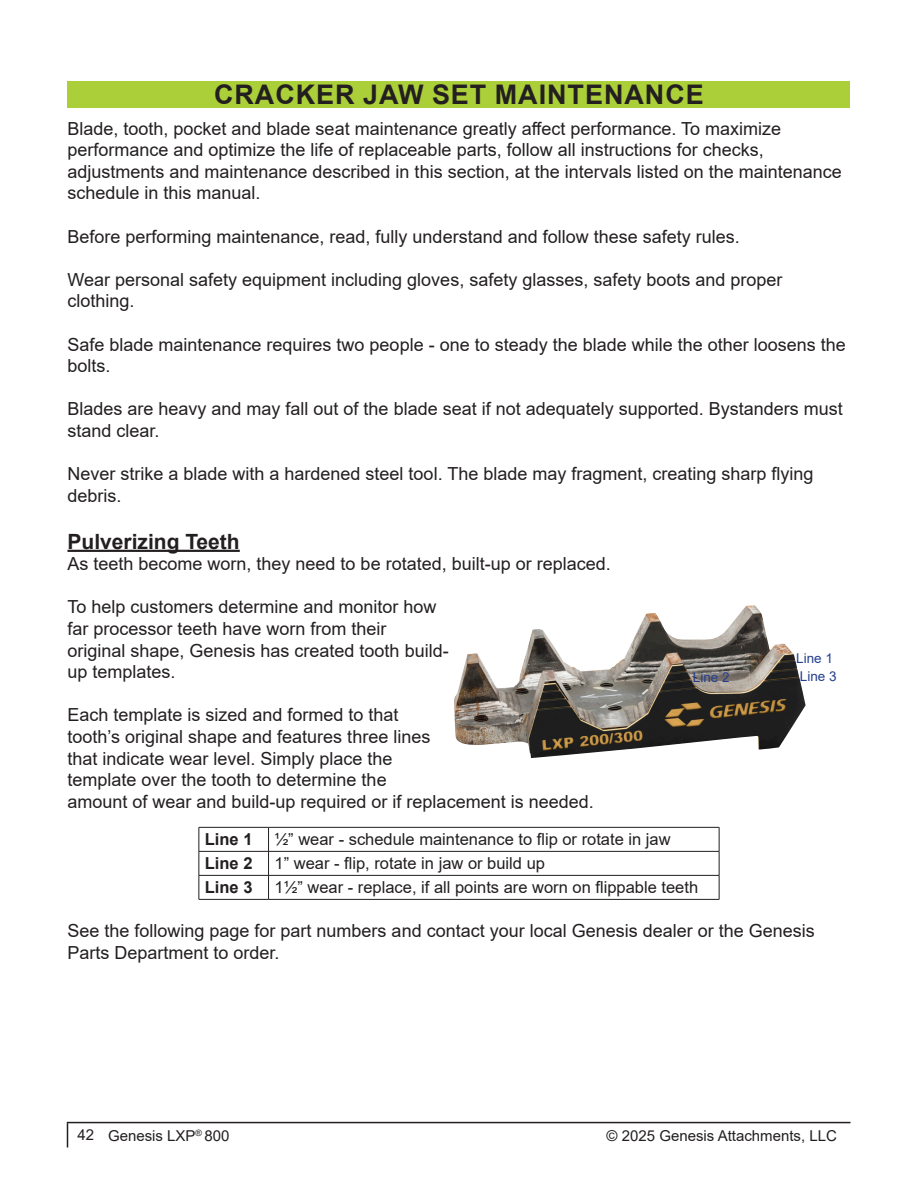
<style>
.page{position:relative;width:918px;height:1188px;background:#fff}
.page>*{position:absolute;margin:0;border:0;box-sizing:border-box;transform-origin:0 0}
.Section_Headings{font:700 27px "Arial";letter-spacing:.035em;color:#231f20}
.Paragraph_Headings{font:700 21px "Arial";color:#231f20}
.General_Paragraph_Style{font:18px/21.6px "Arial";color:#231f20}
.t1{font:16.5px "Arial";color:#231f20}
.t2{font:700 16.5px "Arial";color:#231f20}
.t3{font:15px "Arial";color:#231f20}
.t4{font:13.5px "Arial";color:#253f8e}
</style>
<div class="page">
<svg style="left:67px;top:1123px;width:1px;height:25px"></svg>
<hr style="left:67px;top:1122px;width:783px;height:1px;background:#231f20">
<div style="left:68px;top:81px;width:782px;height:27px;background:#abcf38"></div>
<hr style="left:68px;top:550px;width:172px;height:2px;background:#231f20">
<img style="left:454px;top:605px;width:352px;height:153px">
<hr style="left:199px;top:827px;width:70px;height:1px;background:#231f20">
<hr style="left:269px;top:827px;width:450px;height:1px;background:#231f20">
<hr style="left:199px;top:851px;width:70px;height:1px;background:#231f20">
<hr style="left:269px;top:851px;width:450px;height:1px;background:#231f20">
<hr style="left:199px;top:875px;width:70px;height:1px;background:#231f20">
<svg style="left:199px;top:827px;width:1px;height:72px"></svg>
<hr style="left:269px;top:875px;width:450px;height:1px;background:#231f20">
<svg style="left:268px;top:827px;width:1px;height:72px"></svg>
<svg style="left:719px;top:827px;width:1px;height:72px"></svg>
<hr style="left:199px;top:899px;width:70px;height:1px;background:#231f20">
<hr style="left:269px;top:899px;width:450px;height:1px;background:#231f20">
<p class="Section_Headings" style="left:214px;top:76px;width:491px">CRACKER JAW SET MAINTENANCE</p>
<p class="General_Paragraph_Style" style="left:68px;top:117px;width:776px">Blade, tooth, pocket and blade seat maintenance greatly affect performance. To maximize performance and optimize the life of replaceable parts, follow all instructions for checks, adjustments and maintenance described in this section, at the intervals listed on the maintenance schedule in this manual.</p>
<p class="General_Paragraph_Style" style="left:68px;top:225px;width:674px">Before performing maintenance, read, fully understand and follow these safety rules.</p>
<p class="General_Paragraph_Style" style="left:68px;top:269px;width:717px">Wear personal safety equipment including gloves, safety glasses, safety boots and proper clothing.</p>
<p class="General_Paragraph_Style" style="left:68px;top:333px;width:780px">Safe blade maintenance requires two people - one to steady the blade while the other loosens the bolts.</p>
<p class="General_Paragraph_Style" style="left:68px;top:398px;width:777px">Blades are heavy and may fall out of the blade seat if not adequately supported. Bystanders must stand clear.</p>
<p class="General_Paragraph_Style" style="left:68px;top:463px;width:748px">Never strike a blade with a hardened steel tool. The blade may fragment, creating sharp flying debris.</p>
<p class="Paragraph_Headings" style="left:68px;top:526px;width:174px">Pulverizing Teeth</p>
<p class="General_Paragraph_Style" style="left:68px;top:553px;width:545px">As teeth become worn, they need to be rotated, built-up or replaced.</p>
<p class="General_Paragraph_Style" style="left:68px;top:596px;width:383px">To help customers determine and monitor how far processor teeth have worn from their original shape, Genesis has created tooth build&shy;up templates.</p>
<p class="General_Paragraph_Style" style="left:68px;top:704px;width:528px">Each template is sized and formed to that<br>tooth’s original shape and features three lines<br>that indicate wear level. Simply place the<br>template over the tooth to determine the<br>amount of wear and build-up required or if replacement is needed.</p>
<p class="t4" style="left:796px;top:649px;width:38px">Line 1</p>
<p class="t4" style="left:800px;top:667px;width:38px">Line 3</p>
<p class="t4" style="left:693px;top:668px;width:38px">Line 2</p>
<p class="t2" style="left:205px;top:828px;width:49px">Line 1</p>
<p class="t1" style="left:275px;top:828px;width:398px">1/2” wear - schedule maintenance to flip or rotate in jaw</p>
<p class="t2" style="left:205px;top:852px;width:49px">Line 2</p>
<p class="t1" style="left:275px;top:852px;width:272px">1” wear - flip, rotate in jaw or build up</p>
<p class="t2" style="left:205px;top:876px;width:49px">Line 3</p>
<p class="t1" style="left:275px;top:876px;width:425px">11/2” wear - replace, if all points are worn on flippable teeth</p>
<p class="General_Paragraph_Style" style="left:68px;top:920px;width:749px">See the following page for part numbers and contact your local Genesis dealer or the Genesis<br>Parts Department to order.</p>
<p class="t3" style="left:77px;top:1125px;width:154px">42 Genesis LXP<sup>®</sup> 800</p>
<p class="t3" style="left:607px;top:1125px;width:232px">© 2025 Genesis Attachments, LLC</p>
</div>
